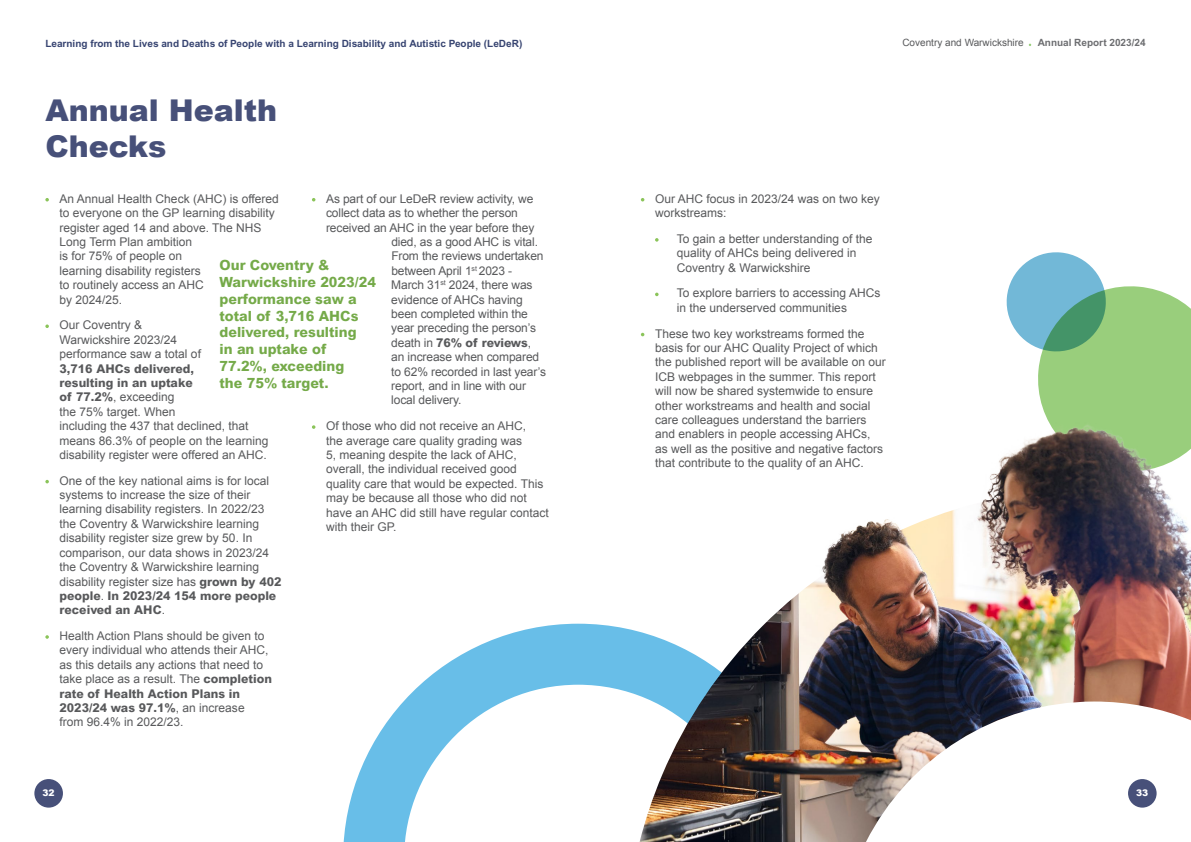
<style>
.page{position:relative;width:1191px;height:842px;background:#fff}
.page>*{position:absolute;margin:0;border:0;box-sizing:border-box;transform-origin:0 0}
.t1{font:900 30px/36px "Arial";color:#475079}
.t2{font:800 14px/16.8px "Arial";color:#75aa49}
.t3{font:12px/14.4px "Arial";color:#58595b}
.t4{font:800 12px "Arial";letter-spacing:-.01em;color:#58595b}
.t5{font:700 10px "Arial";color:#374471}
.t6{font:10px "Arial";color:#58595b}
.t7{font:700 10px "Arial";color:#6d6e71}
.t8{font:900 9.1px "Arial";color:#fff}
.s1{font-weight:800}
.s2{font-weight:400}
</style>
<div class="page">
<svg style="left:45px;top:198px;width:4px;height:3px"></svg>
<svg style="left:45px;top:324px;width:4px;height:4px"></svg>
<svg style="left:45px;top:480px;width:4px;height:3px"></svg>
<svg style="left:45px;top:635px;width:4px;height:4px"></svg>
<svg style="left:312px;top:425px;width:3px;height:4px"></svg>
<svg style="left:655px;top:238px;width:3px;height:4px"></svg>
<svg style="left:343px;top:624px;width:296px;height:218px"></svg>
<img style="left:639px;top:599px;width:552px;height:243px">
<svg style="left:1006px;top:252px;width:185px;height:156px"></svg>
<img style="left:792px;top:408px;width:399px;height:277px">
<div style="left:1128px;top:779px;width:28px;height:29px;background:#475079;border-radius:50%"></div>
<div style="left:34px;top:779px;width:29px;height:29px;background:#475079;border-radius:50%"></div>
<p class="t5" style="left:45px;top:37px;width:478px">Learning from the Lives and Deaths of People with a Learning Disability and Autistic People (LeDeR)</p>
<p class="t6" style="left:902px;top:36px;width:123px">Coventry and Warwickshire</p>
<p class="t7" style="left:1037px;top:37px;width:109px">Annual Report 2023/24</p>
<h1 class="t1" style="left:45px;top:91px;width:233px">Annual Health<br>Checks</h1>
<p class="t3" style="left:60px;top:191px;width:221px">An Annual Health Check (AHC) is offered to everyone on the GP learning disability register aged 14 and above. The NHS<br>Long Term Plan ambition<br>is for 75% of people on<br>learning disability registers<br>to routinely access an AHC<br>by 2024/25.</p>
<p class="t3" style="left:60px;top:318px;width:143px">Our Coventry &amp;<br>Warwickshire 2023/24 performance saw a total of</p>
<p class="t3" style="left:60px;top:361px;width:210px"><span class="s1">3,716 AHCs delivered,<br>resulting in an uptake<br>of 77.2%</span>, exceeding<br>the 75% target. When<br>including the 437 that declined, that means 86.3% of people on the learning disability register were offered an AHC.</p>
<p class="t3" style="left:60px;top:473px;width:223px">One of the key national aims is for local systems to increase the size of their learning disability registers. In 2022/23 the Coventry &amp; Warwickshire learning disability register size grew by 50. In comparison, our data shows in 2023/24 the Coventry &amp; Warwickshire learning disability register size has <span class="s1">grown by 402 people</span>. <span class="s1">In 2023/24 154 more people received an AHC</span>.</p>
<p class="t3" style="left:60px;top:629px;width:214px">Health Action Plans should be given to every individual who attends their AHC, as this details any actions that need to take place as a result. The <span class="s1">completion rate of Health Action Plans in 2023/24 was 97.1%</span>, an increase<br>from 96.4% in 2022/23.</p>
<p class="t3" style="left:326px;top:191px;width:209px">As part of our LeDeR review activity, we</p>
<p class="t3" style="left:326px;top:206px;width:193px">collect data as to whether the person</p>
<p class="t3" style="left:326px;top:220px;width:210px">received an AHC in the year before they</p>
<p class="t3" style="left:391px;top:235px;width:148px">died, as a good AHC is vital.</p>
<p class="t3" style="left:391px;top:249px;width:154px">From the reviews undertaken</p>
<p class="t3" style="left:391px;top:263px;width:122px">between April 1<sup>st</sup> 2023 -</p>
<p class="t3" style="left:391px;top:278px;width:143px">March 31<sup>st</sup> 2024, there was</p>
<p class="t3" style="left:391px;top:292px;width:133px">evidence of AHCs having</p>
<p class="t3" style="left:391px;top:307px;width:138px">been completed within the</p>
<p class="t3" style="left:391px;top:321px;width:146px">year preceding the person’s</p>
<p class="t4" style="left:391px;top:335px;width:141px"><span class="s2">death in</span> 76% of reviews<span class="s2">,</span></p>
<p class="t3" style="left:391px;top:350px;width:149px">an increase when compared</p>
<p class="t3" style="left:391px;top:364px;width:156px">to 62% recorded in last year’s</p>
<p class="t3" style="left:391px;top:379px;width:136px">report, and in line with our</p>
<p class="t3" style="left:391px;top:393px;width:72px">local delivery.</p>
<p class="t3" style="left:326px;top:419px;width:224px">Of those who did not receive an AHC,<br>the average care quality grading was<br>5, meaning despite the lack of AHC, overall, the individual received good quality care that would be expected. This may be because all those who did not have an AHC did still have regular contact with their GP.</p>
<p class="t2" style="left:220px;top:257px;width:158px">Our Coventry &amp;<br>Warwickshire 2023/24 performance saw a total of 3,716 AHCs delivered, resulting<br>in an uptake of<br>77.2%, exceeding<br>the 75% target.</p>
<p class="t3" style="left:655px;top:191px;width:226px">Our AHC focus in 2023/24 was on two key workstreams:</p>
<p class="t3" style="left:677px;top:232px;width:197px">To gain a better understanding of the quality of AHCs being delivered in<br>Coventry &amp; Warwickshire</p>
<p class="t3" style="left:677px;top:286px;width:205px">To explore barriers to accessing AHCs in the underserved communities</p>
<p class="t3" style="left:655px;top:326px;width:232px">These two key workstreams formed the basis for our AHC Quality Project of which the published report will be available on our ICB webpages in the summer. This report will now be shared systemwide to ensure other workstreams and health and social care colleagues understand the barriers and enablers in people accessing AHCs, as well as the positive and negative factors that contribute to the quality of an AHC.</p>
<p class="t8" style="left:43px;top:786px;width:14px">32</p>
<p class="t8" style="left:1136px;top:786px;width:14px">33</p>
</div>
